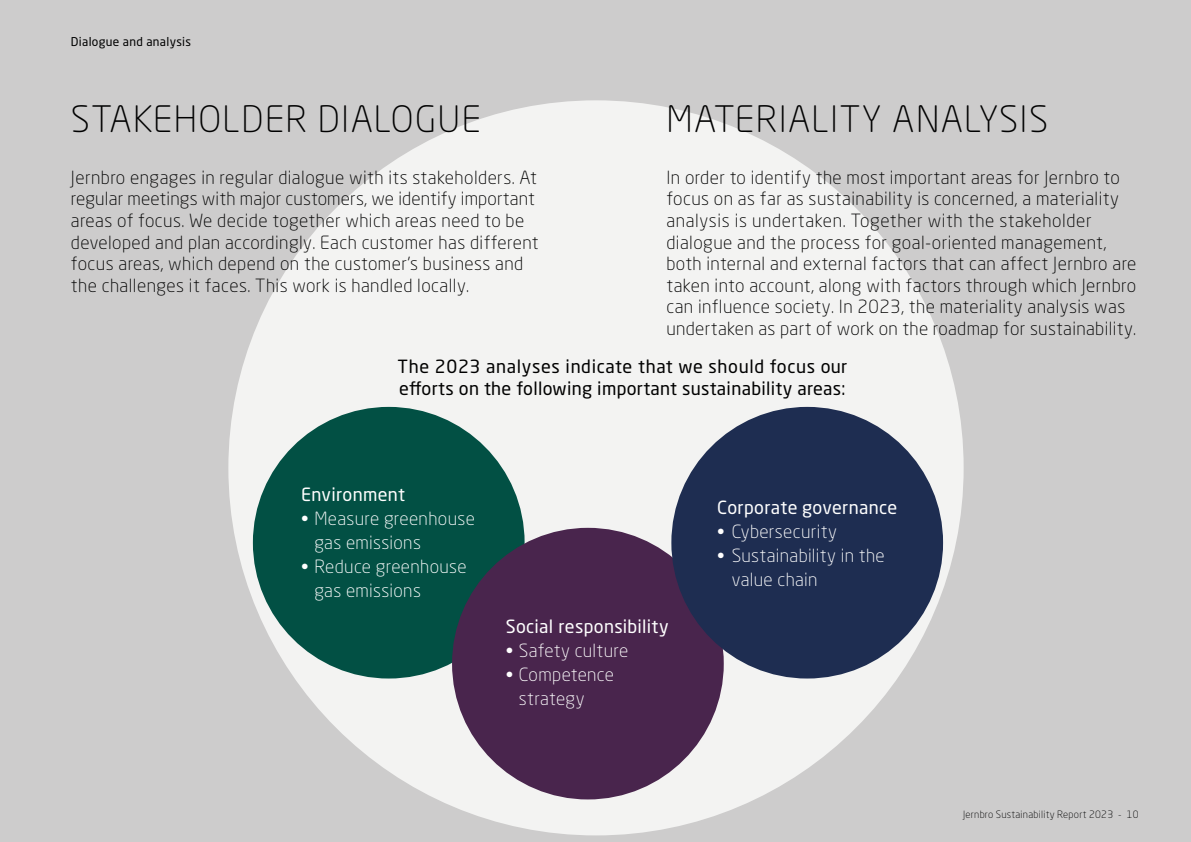
<style>
.page{position:relative;width:1191px;height:842px;background:#cdcccc}
.page>*{position:absolute;margin:0;border:0;box-sizing:border-box;transform-origin:0 0}
.t1{font:300 36px "Neo Sans Std";letter-spacing:.04em;color:#000}
.t2{font:300 18px/21.6px "Neo Sans Std";letter-spacing:.025em;color:#000}
.t3{font:300 18px/24px "Neo Sans Std";letter-spacing:.02em;color:#fff}
.t4{font:18px/21.6px "Neo Sans Std";letter-spacing:.015em;color:#000}
.t5{font:18px "Neo Sans Std";letter-spacing:.015em;color:#fff}
.t6{font:12px "Neo Sans Std";letter-spacing:.025em;color:#000}
.t7{font:300 10px "Neo Sans Std";letter-spacing:.025em;color:#000}
</style>
<div class="page">
<div style="left:228px;top:100px;width:735px;height:735px;background:#f3f3f2;border-radius:50%"></div>
<div style="left:253px;top:407px;width:271px;height:271px;background:#025044;border-radius:50%"></div>
<div style="left:452px;top:528px;width:271px;height:271px;background:#49254d;border-radius:50%"></div>
<div style="left:671px;top:407px;width:272px;height:271px;background:#1e2d51;border-radius:50%"></div>
<p class="t6" style="left:71px;top:34px;width:122px">Dialogue and analysis</p>
<h1 class="t1" style="left:71px;top:98px;width:412px">STAKEHOLDER DIALOGUE</h1>
<p class="t2" style="left:71px;top:166px;width:469px">Jernbro engages in regular dialogue with its stakeholders. At regular meetings with major customers, we identify important areas of focus. We decide together which areas need to be developed and plan accordingly. Each customer has different focus areas, which depend on the customer’s business and the challenges it faces. This work is handled locally.</p>
<h1 class="t1" style="left:666px;top:98px;width:383px">MATERIALITY ANALYSIS</h1>
<p class="t2" style="left:666px;top:166px;width:471px">In order to identify the most important areas for Jernbro to focus on as far as sustainability is concerned, a materiality analysis is undertaken. Together with the stakeholder dialogue and the process for goal-oriented management, both internal and external factors that can affect Jernbro are taken into account, along with factors through which Jernbro can influence society. In 2023, the materiality analysis was undertaken as part of work on the roadmap for sustainability.</p>
<p class="t4" style="left:397px;top:355px;width:451px">The 2023 analyses indicate that we should focus our efforts on the following important sustainability areas:</p>
<p class="t5" style="left:301px;top:484px;width:105px">Environment</p>
<p class="t3" style="left:314px;top:506px;width:162px;text-indent:-13px">• Measure greenhouse gas emissions</p>
<p class="t3" style="left:314px;top:554px;width:154px;text-indent:-13px">• Reduce greenhouse gas emissions</p>
<p class="t5" style="left:505px;top:616px;width:165px">Social responsibility</p>
<p class="t3" style="left:505px;top:639px;width:124px">• Safety culture</p>
<p class="t3" style="left:519px;top:663px;width:97px;text-indent:-13px">• Competence strategy</p>
<p class="t5" style="left:717px;top:496px;width:182px">Corporate governance</p>
<p class="t3" style="left:717px;top:519px;width:121px">• Cybersecurity</p>
<p class="t3" style="left:731px;top:543px;width:155px;text-indent:-15px">• Sustainability in the value chain</p>
<p class="t7" style="left:963px;top:809px;width:177px">Jernbro Sustainability Report 2023 - 10</p>
</div>
